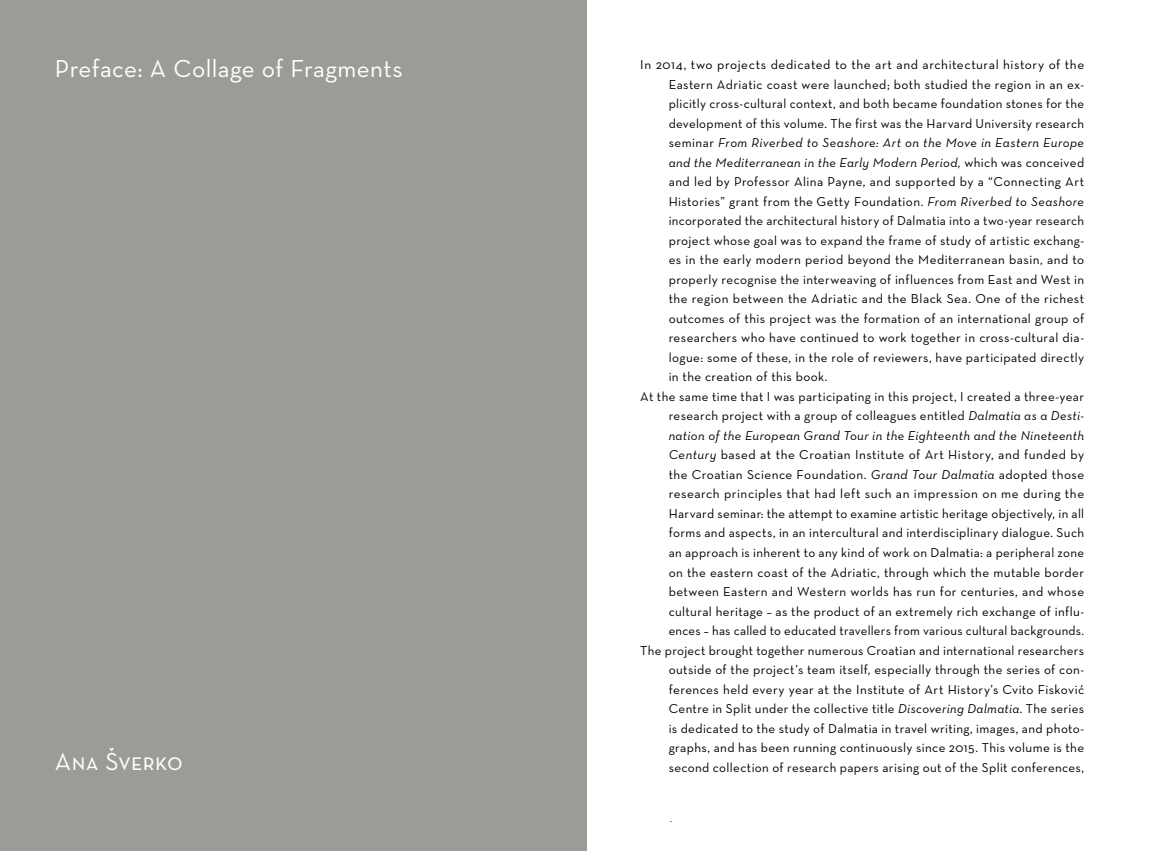
<style>
.page{position:relative;width:1170px;height:851px;background:#fff}
.page>*{position:absolute;margin:0;border:0;box-sizing:border-box;transform-origin:0 0}
.t1{font:500 25px "Neutra Text CE";letter-spacing:.015em;color:#fff}
.t2{font:25px "Neutra Text Book SC";letter-spacing:.01em;color:#fff}
.t3{font:500 13.12px "Neutra Text CE";letter-spacing:.03em;color:#000}
.t4{font:italic 500 13.12px "Neutra Text CE";letter-spacing:.03em;color:#000}
.t5{font:8px "Neutra Text Demi SC";color:#000}
.s1{font-style:normal}
.s2{font-style:italic}
</style>
<div class="page">
<div style="left:0;top:0;width:583px;height:850px;background:#9b9c98"></div>
<hr style="left:583px;top:0;width:3px;height:850px;background:#9b9c98">
<h1 class="t1" style="left:55px;top:54px;width:349px">Preface: A Collage of Fragments</h1>
<h1 class="t2" style="left:55px;top:746px;width:129px">Ana Šverko</h1>
<p class="t3" style="left:640px;top:57px;width:445px">In 2014, two projects dedicated to the art and architectural history of the</p>
<p class="t3" style="left:668px;top:76px;width:417px">Eastern Adriatic coast were launched; both studied the region in an ex-</p>
<p class="t3" style="left:668px;top:96px;width:417px">plicitly cross-cultural context, and both became foundation stones for the</p>
<p class="t3" style="left:668px;top:115px;width:417px">development of this volume. The first was the Harvard University research</p>
<p class="t4" style="left:668px;top:135px;width:417px"><span class="s1">seminar</span> From Riverbed to Seashore: Art on the Move in Eastern Europe</p>
<p class="t4" style="left:668px;top:154px;width:417px">and the Mediterranean in the Early Modern Period, <span class="s1">which was conceived</span></p>
<p class="t3" style="left:668px;top:174px;width:417px">and led by Professor Alina Payne, and supported by a “Connecting Art</p>
<p class="t3" style="left:668px;top:193px;width:417px">Histories” grant from the Getty Foundation. <span class="s2">From Riverbed to Seashore</span></p>
<p class="t3" style="left:668px;top:213px;width:417px">incorporated the architectural history of Dalmatia into a two-year research</p>
<p class="t3" style="left:668px;top:232px;width:417px">project whose goal was to expand the frame of study of artistic exchang-</p>
<p class="t3" style="left:668px;top:252px;width:417px">es in the early modern period beyond the Mediterranean basin, and to</p>
<p class="t3" style="left:668px;top:271px;width:417px">properly recognise the interweaving of influences from East and West in</p>
<p class="t3" style="left:668px;top:291px;width:417px">the region between the Adriatic and the Black Sea. One of the richest</p>
<p class="t3" style="left:668px;top:310px;width:417px">outcomes of this project was the formation of an international group of</p>
<p class="t3" style="left:668px;top:330px;width:417px">researchers who have continued to work together in cross-cultural dia-</p>
<p class="t3" style="left:668px;top:349px;width:417px">logue: some of these, in the role of reviewers, have participated directly</p>
<p class="t3" style="left:668px;top:369px;width:160px">in the creation of this book.</p>
<p class="t3" style="left:640px;top:388px;width:445px">At the same time that I was participating in this project, I created a three-year</p>
<p class="t3" style="left:668px;top:408px;width:417px">research project with a group of colleagues entitled <span class="s2">Dalmatia as a Desti-</span></p>
<p class="t4" style="left:668px;top:427px;width:417px">nation of the European Grand Tour in the Eighteenth and the Nineteenth</p>
<p class="t3" style="left:668px;top:447px;width:417px"><span class="s2">Century</span> based at the Croatian Institute of Art History, and funded by</p>
<p class="t3" style="left:668px;top:466px;width:417px">the Croatian Science Foundation. <span class="s2">Grand Tour Dalmatia</span> adopted those</p>
<p class="t3" style="left:668px;top:486px;width:417px">research principles that had left such an impression on me during the</p>
<p class="t3" style="left:668px;top:505px;width:417px">Harvard seminar: the attempt to examine artistic heritage objectively, in all</p>
<p class="t3" style="left:668px;top:525px;width:417px">forms and aspects, in an intercultural and interdisciplinary dialogue. Such</p>
<p class="t3" style="left:668px;top:544px;width:417px">an approach is inherent to any kind of work on Dalmatia: a peripheral zone</p>
<p class="t3" style="left:668px;top:564px;width:417px">on the eastern coast of the Adriatic, through which the mutable border</p>
<p class="t3" style="left:668px;top:583px;width:417px">between Eastern and Western worlds has run for centuries, and whose</p>
<p class="t3" style="left:668px;top:603px;width:417px">cultural heritage – as the product of an extremely rich exchange of influ-</p>
<p class="t3" style="left:668px;top:622px;width:417px">ences – has called to educated travellers from various cultural backgrounds.</p>
<p class="t3" style="left:640px;top:642px;width:445px">The project brought together numerous Croatian and international researchers</p>
<p class="t3" style="left:668px;top:661px;width:417px">outside of the project’s team itself, especially through the series of con-</p>
<p class="t3" style="left:668px;top:681px;width:417px">ferences held every year at the Institute of Art History’s Cvito Fisković</p>
<p class="t3" style="left:668px;top:700px;width:417px">Centre in Split under the collective title <span class="s2">Discovering Dalmatia</span>. The series</p>
<p class="t3" style="left:668px;top:720px;width:417px">is dedicated to the study of Dalmatia in travel writing, images, and photo-</p>
<p class="t3" style="left:668px;top:739px;width:417px">graphs, and has been running continuously since 2015. This volume is the</p>
<p class="t3" style="left:668px;top:759px;width:417px">second collection of research papers arising out of the Split conferences,</p>
<p class="t5" style="left:670px;top:814px;width:3px">.</p>
</div>
